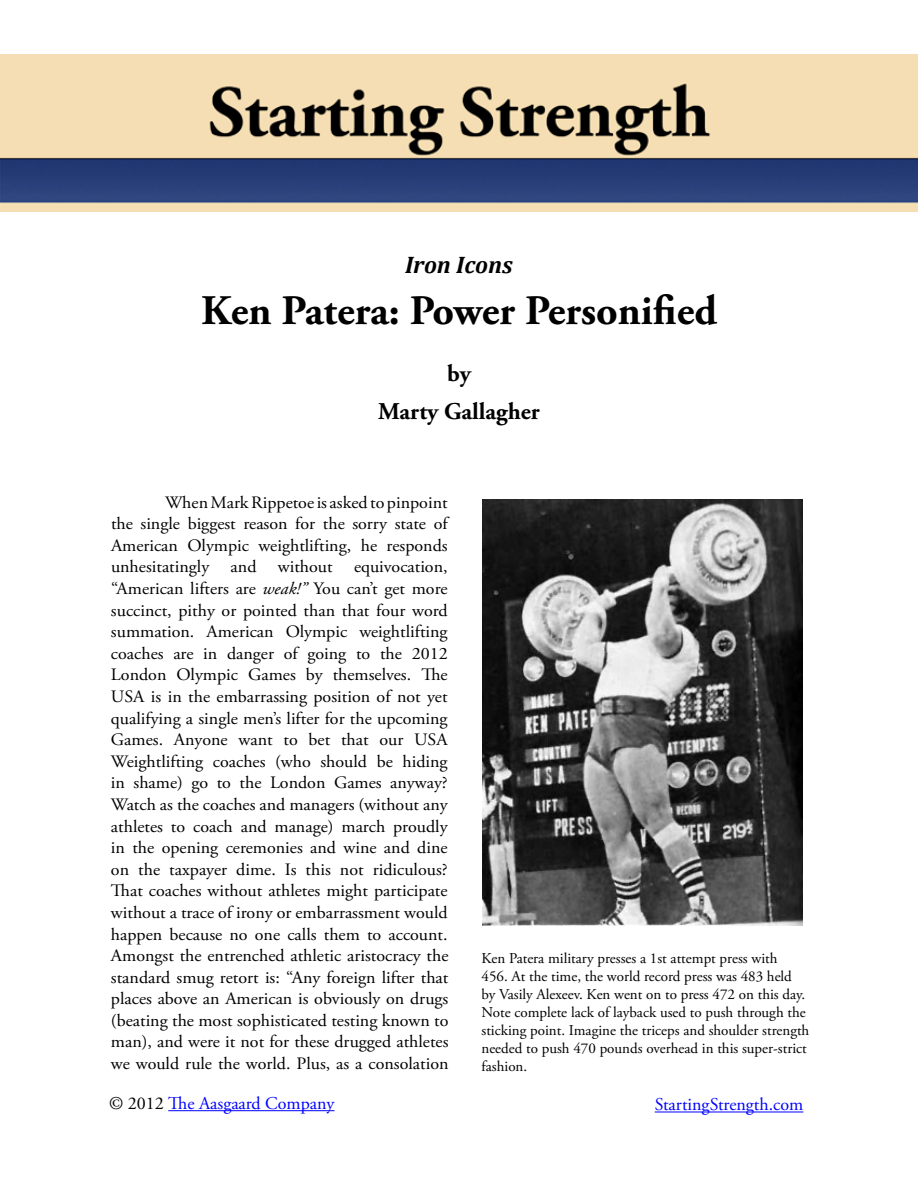
<style>
.page{position:relative;width:918px;height:1188px;background:#fff}
.page>*{position:absolute;margin:0;border:0;box-sizing:border-box;transform-origin:0 0}
.t1{font:700 42px "Adobe Garamond Pro";color:#000}
.t2{font:700 24px/37.8px "Adobe Garamond Pro";color:#000;text-align:center}
.t3{font:italic 700 24px "Cambria";color:#000}
.t4{font:18px "Adobe Garamond Pro";color:#00f}
.t5{font:17.4px/21.6px "Adobe Garamond Pro";color:#000;text-align:justify}
.t6{font:15px/18px "Adobe Garamond Pro";color:#000}
.s1{font-style:italic}
.s2{color:#000}
</style>
<div class="page">
<img style="left:1px;top:54px;width:916px;height:158px">
<hr style="left:655px;top:1112px;width:148px;height:1px;background:#00f">
<hr style="left:168px;top:1110px;width:166px;height:1px;background:#00f">
<img style="left:483px;top:499px;width:320px;height:427px">
<h2 class="t3" style="left:405px;top:251px;width:109px">Iron Icons</h2>
<h1 class="t1" style="left:201px;top:286px;width:517px">Ken Patera: Power Personified</h1>
<h2 class="t2" style="left:378px;top:355px;width:163px">by<br>Marty Gallagher</h2>
<p class="t5" style="left:111px;top:492px;width:339px;text-indent:54px">When Mark Rippetoe is asked to pinpoint the single biggest reason for the sorry state of American Olympic weightlifting, he responds unhesitatingly and without equivocation, “American lifters are <span class="s1">weak!”</span> You can’t get more succinct, pithy or pointed than that four word summation. American Olympic weightlifting coaches are in danger of going to the 2012<br>London Olympic Games by themselves. The USA is in the embarrassing position of not yet qualifying a single men’s lifter for the upcoming Games. Anyone want to bet that our USA Weightlifting coaches (who should be hiding in shame) go to the London Games anyway?<br>Watch as the coaches and managers (without any athletes to coach and manage) march proudly in the opening ceremonies and wine and dine on the taxpayer dime. Is this not ridiculous?<br>That coaches without athletes might participate without a trace of irony or embarrassment would happen because no one calls them to account.<br>Amongst the entrenched athletic aristocracy the standard smug retort is: “Any foreign lifter that places above an American is obviously on drugs (beating the most sophisticated testing known to man), and were it not for these drugged athletes we would rule the world. Plus, as a consolation</p>
<p class="t6" style="left:482px;top:950px;width:329px">Ken Patera military presses a 1st attempt press with<br>456. At the time, the world record press was 483 held by Vasily Alexeev. Ken went on to press 472 on this day.<br>Note complete lack of layback used to push through the sticking point. Imagine the triceps and shoulder strength needed to push 470 pounds overhead in this super-strict fashion.</p>
<p class="t4" style="left:109px;top:1092px;width:227px"><span class="s2">© 2012</span> The Aasgaard Company</p>
<p class="t4" style="left:655px;top:1094px;width:150px">StartingStrength.com</p>
</div>
